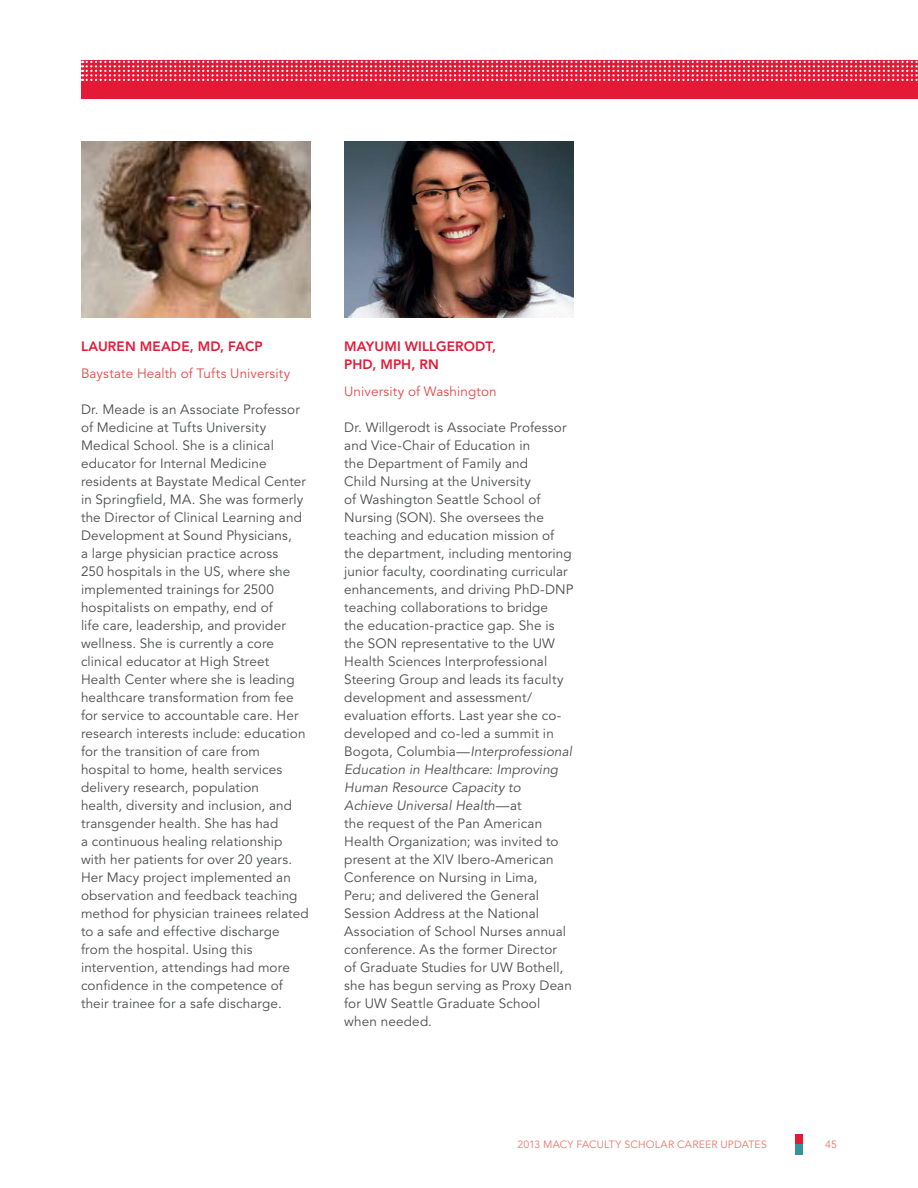
<style>
.page{position:relative;width:918px;height:1188px;background:#fff}
.page>*{position:absolute;margin:0;border:0;box-sizing:border-box;transform-origin:0 0}
.Body{font:13.5px/18px "Avenir LT Std";letter-spacing:.01em;color:#4c4d4e}
.Body__Institutions{font:13.5px "Avenir LT Std";letter-spacing:.01em;color:#e54a4a}
.Subheadlines__First{font:800 13.5px/18px "Avenir LT Std";letter-spacing:.01em;color:#e31936}
.t1{font:10.5px "Avenir LT Std";letter-spacing:.015em;color:#eb7669}
.s1{font-style:italic}
</style>
<div class="page">
<div style="left:81px;top:61px;width:837px;height:38px;background:#e31936"></div>
<svg style="left:82px;top:61px;width:836px;height:20px"></svg>
<div style="left:795px;top:1134px;width:7px;height:10px;background:#e31936"></div>
<div style="left:795px;top:1144px;width:7px;height:10px;background:#37929b"></div>
<img style="left:81px;top:141px;width:229px;height:176px">
<img style="left:344px;top:141px;width:230px;height:176px">
<p class="Subheadlines__First" style="left:81px;top:338px;width:183px">LAUREN MEADE, MD, FACP</p>
<p class="Body__Institutions" style="left:81px;top:366px;width:211px">Baystate Health of Tufts University</p>
<p class="Body" style="left:81px;top:401px;width:229px">Dr. Meade is an Associate Professor of Medicine at Tufts University Medical School. She is a clinical educator for Internal Medicine residents at Baystate Medical Center in Springfield, MA. She was formerly the Director of Clinical Learning and Development at Sound Physicians,<br>a large physician practice across<br>250 hospitals in the US, where she implemented trainings for 2500 hospitalists on empathy, end of<br>life care, leadership, and provider wellness. She is currently a core clinical educator at High Street Health Center where she is leading healthcare transformation from fee for service to accountable care. Her research interests include: education for the transition of care from hospital to home, health services delivery research, population<br>health, diversity and inclusion, and transgender health. She has had<br>a continuous healing relationship with her patients for over 20 years.<br>Her Macy project implemented an observation and feedback teaching method for physician trainees related to a safe and effective discharge from the hospital. Using this intervention, attendings had more confidence in the competence of their trainee for a safe discharge.</p>
<p class="Subheadlines__First" style="left:344px;top:338px;width:154px">MAYUMI WILLGERODT,<br>PHD, MPH, RN</p>
<p class="Body__Institutions" style="left:344px;top:384px;width:154px">University of Washington</p>
<p class="Body" style="left:344px;top:419px;width:224px">Dr. Willgerodt is Associate Professor and Vice-Chair of Education in<br>the Department of Family and<br>Child N ursing at the University<br>of Washington Seattle School of<br>N ursing (SON</p>
<p class="Body" style="left:344px;top:509px;width:231px;text-indent:85px">). She oversees the teaching and education mission of the department, including mentoring junior faculty, coordinating curricular enhancements, and driving PhD-DN P teaching collaborations to bridge<br>the education-practice gap. She is the SON</p>
<p class="Body" style="left:344px;top:635px;width:229px;text-indent:57px">representative to the UW<br>Health Sciences Interprofessional<br>Steering Group and leads its faculty development and assessment/ evaluation efforts. Last year she co&shy;developed and co-led a summit in<br>Bogota, Columbia—<span class="s1">Interprofessional<br>Education in Healthcare: Improving<br>Human Resource Capacity to<br>Achieve Universal Health—</span>at<br>the request of the Pan American<br>Health Organization; was invited to present at the XIV Ibero-American<br>Conference on N ursing in Lima,<br>Peru; and delivered the General<br>Session Address at the N ational<br>Association of School N urses annual conference. As the former Director of Graduate Studies for UW Bothell, she has begun serving as Proxy Dean for UW Seattle Graduate School when needed.</p>
<p class="t1" style="left:517px;top:1138px;width:35px">2013 macy</p>
<p class="t1" style="left:577px;top:1138px;width:14px">Facul</p>
<p class="t1" style="left:609px;top:1138px;width:24px">ty Sch</p>
<p class="t1" style="left:646px;top:1138px;width:17px">olar</p>
<p class="t1" style="left:677px;top:1138px;width:59px">Career Upda</p>
<p class="t1" style="left:748px;top:1138px;width:20px">tes</p>
<p class="t1" style="left:825px;top:1138px;width:13px">45</p>
</div>
